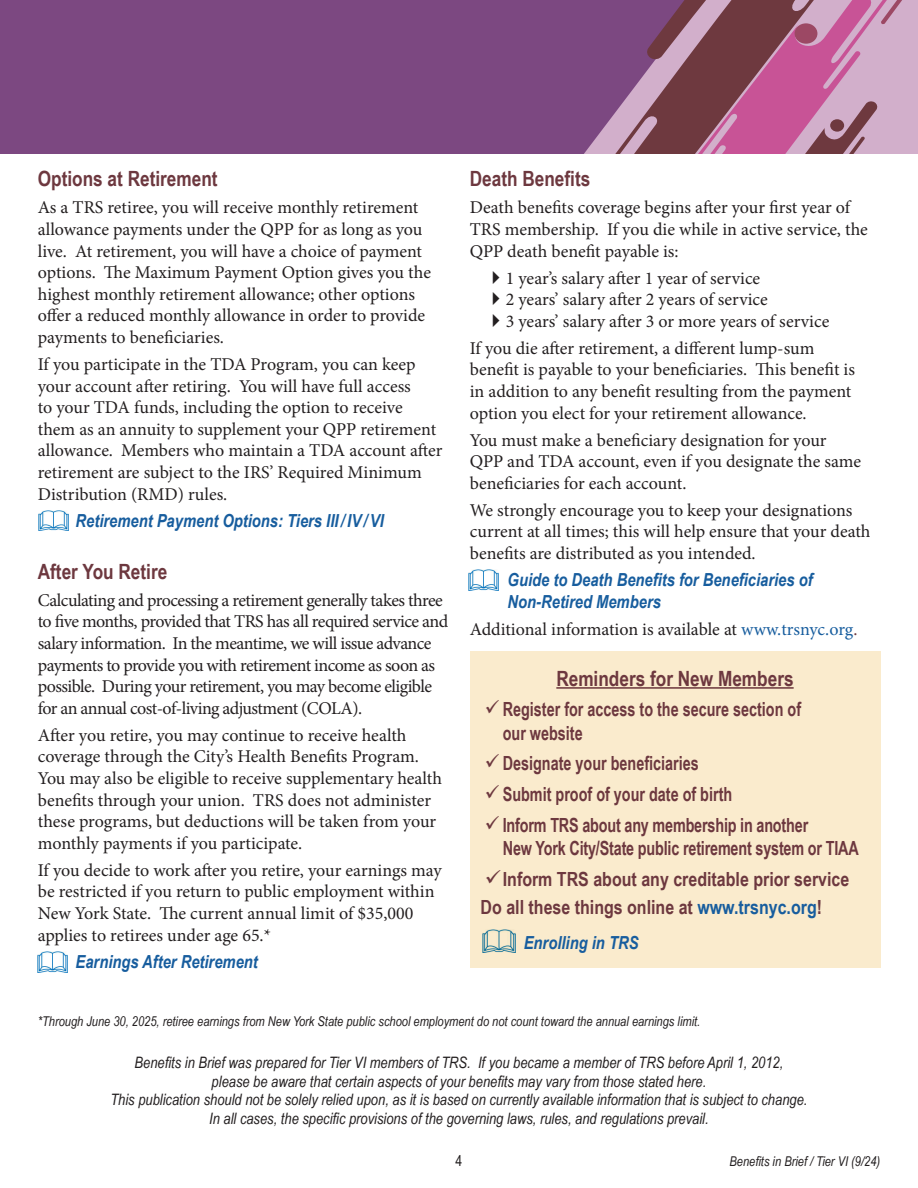
<style>
.page{position:relative;width:918px;height:1188px;background:#fff}
.page>*{position:absolute;margin:0;border:0;box-sizing:border-box;transform-origin:0 0}
.Paragraph_Style_1{font:700 21px "Arial Narrow";color:#6d383f}
.Paragraph_Style_1-2{font:700 19.5px/23.4px "Arial Narrow";color:#6d383f;scale:.9 1}
.Paragraph_Style_1-3{font:700 19.5px "Arial Narrow";color:#6d383f}
.Paragraph_Style_1-4{font:18px/21.6px "Minion Pro";letter-spacing:-.005em;color:#231f20}
.Paragraph_Style_1-5{font:18px/21.6px "Minion Pro";letter-spacing:-.03em;color:#231f20}
.Book_Name{font:italic 700 18px/21.6px "Arial Narrow";color:#175d9e}
.t1{font:italic 15.75px/18.9px "Arial Narrow";color:#231f20;text-align:center}
.t2{font:15px "Arial Narrow";color:#231f20}
.t3{font:italic 13.5px "Arial Narrow";color:#231f20}
.s1{color:#175d9e}
.s2{color:#6d383f}
</style>
<div class="page">
<div style="left:0;top:0;width:536px;height:153px;background:#7c4881"></div>
<svg style="left:536px;top:0;width:132px;height:153px;background:#885787"></svg>
<svg style="left:668px;top:0;width:248px;height:153px;background:#ad6e8d"></svg>
<div style="left:830px;top:119px;width:14px;height:13px;background:#6e393f;border-radius:50%"></div>
<img style="left:39px;top:510px;width:29px;height:20px">
<img style="left:469px;top:570px;width:29px;height:20px">
<img style="left:38px;top:952px;width:30px;height:20px">
<div style="left:470px;top:652px;width:410px;height:316px;background:#faebcd"></div>
<hr style="left:556px;top:687px;width:238px;height:2px;background:#6d383f">
<img style="left:483px;top:930px;width:33px;height:22px">
<p class="Paragraph_Style_1" style="left:38px;top:163px;width:181px">Options at Retirement</p>
<p class="Paragraph_Style_1-4" style="left:38px;top:197px;width:395px">As a TRS retiree, you will receive monthly retirement allowance payments under the QPP for as long as you live. At retirement, you will have a choice of payment options. The Maximum Payment Option gives you the highest monthly retirement allowance; other options offer a reduced monthly allowance in order to provide payments to beneficiaries.</p>
<p class="Paragraph_Style_1-4" style="left:38px;top:354px;width:406px">If you participate in the TDA Program, you can keep your account after retiring. You will have full access<br>to your TDA funds, including the option to receive them as an annuity to supplement your QPP retirement allowance. Members who maintain a TDA account after retirement are subject to the IRS’ Required Minimum Distribution (RMD) rules.</p>
<p class="Book_Name" style="left:76px;top:509px;width:310px">Retirement Payment Options: Tiers III / IV/VI</p>
<p class="Paragraph_Style_1" style="left:38px;top:556px;width:131px">After You Retire</p>
<p class="Paragraph_Style_1-5" style="left:38px;top:589px;width:412px">Calculating and processing a retirement generally takes three to five months, provided that TRS has all required service and salary information. In the meantime, we will issue advance payments to provide you with retirement income as soon as possible. During your retirement, you may become eligible for an annual cost-of-living adjustment (COLA).</p>
<p class="Paragraph_Style_1-4" style="left:38px;top:724px;width:406px">After you retire, you may continue to receive health coverage through the City’s Health Benefits Program.<br>You may also be eligible to receive supplementary health benefits through your union. TRS does not administer these programs, but deductions will be taken from your monthly payments if you participate.</p>
<p class="Paragraph_Style_1-4" style="left:38px;top:859px;width:406px">If you decide to work after you retire, your earnings may be restricted if you return to public employment within New York State. The current annual limit of $35,000 applies to retirees under age 65.*</p>
<p class="Book_Name" style="left:76px;top:950px;width:184px">Earnings After Retirement</p>
<p class="Paragraph_Style_1" style="left:470px;top:163px;width:122px">Death Benefits</p>
<p class="Paragraph_Style_1-4" style="left:470px;top:197px;width:400px">Death benefits coverage begins after your first year of<br>TRS membership. If you die while in active service, the<br>QPP death benefit payable is:</p>
<p class="Paragraph_Style_1-4" style="left:506px;top:267px;width:325px">1 year’s salary after 1 year of service<br>2 years’ salary after 2 years of service<br>3 years’ salary after 3 or more years of service</p>
<p class="Paragraph_Style_1-4" style="left:470px;top:337px;width:387px">If you die after retirement, a different lump-sum benefit is payable to your beneficiaries. This benefit is in addition to any benefit resulting from the payment option you elect for your retirement allowance.</p>
<p class="Paragraph_Style_1-4" style="left:470px;top:429px;width:393px">You must make a beneficiary designation for your<br>QPP and TDA account, even if you designate the same beneficiaries for each account.</p>
<p class="Paragraph_Style_1-4" style="left:470px;top:499px;width:402px">We strongly encourage you to keep your designations current at all times; this will help ensure that your death benefits are distributed as you intended.</p>
<p class="Book_Name" style="left:508px;top:568px;width:307px">Guide to Death Benefits for Beneficiaries of<br>Non-Retired Members</p>
<p class="Paragraph_Style_1-4" style="left:470px;top:618px;width:389px">Additional information is available at <span class="s1">www.trsnyc.org</span><span class="s2">.</span></p>
<p class="Paragraph_Style_1" style="left:556px;top:662px;width:239px">Reminders for New Members</p>
<p class="Paragraph_Style_1-2" style="left:503px;top:697px;width:333px;text-indent:-18px">✓ Register for access to the secure section of our website</p>
<p class="Paragraph_Style_1-2" style="left:485px;top:751px;width:239px">✓ Designate your beneficiaries</p>
<p class="Paragraph_Style_1-2" style="left:485px;top:781px;width:276px">✓ Submit proof of your date of birth</p>
<p class="Paragraph_Style_1-2" style="left:503px;top:812px;width:397px;text-indent:-18px">✓ Inform TRS about any membership in another<br>New York City/State public retirement system or TIAA</p>
<p class="Paragraph_Style_1-3" style="left:485px;top:864px;width:366px">✓Inform TRS about any creditable prior service</p>
<p class="Paragraph_Style_1-3" style="left:481px;top:893px;width:343px">Do all these things online at <span class="s1">www.trsnyc.org</span>!</p>
<p class="Book_Name" style="left:524px;top:931px;width:116px">Enrolling in TRS</p>
<p class="t3" style="left:38px;top:1012px;width:664px">*Through June 30, 2025, retiree earnings from New York State public school employment do not count toward the annual earnings limit.</p>
<p class="t1" style="left:135px;top:1052px;width:650px">Benefits in Brief was prepared for Tier VI members of TRS. If you became a member of TRS before April 1, 2012, please be aware that certain aspects of your benefits may vary from those stated here.</p>
<p class="t1" style="left:110px;top:1090px;width:699px">This publication should not be solely relied upon, as it is based on currently available information that is subject to change.</p>
<p class="t1" style="left:209px;top:1109px;width:501px">In all cases, the specific provisions of the governing laws, rules, and regulations prevail.</p>
<p class="t2" style="left:456px;top:1150px;width:8px">4</p>
<p class="t3" style="left:730px;top:1152px;width:152px">Benefits in Brief / Tier VI (9/24)</p>
</div>
